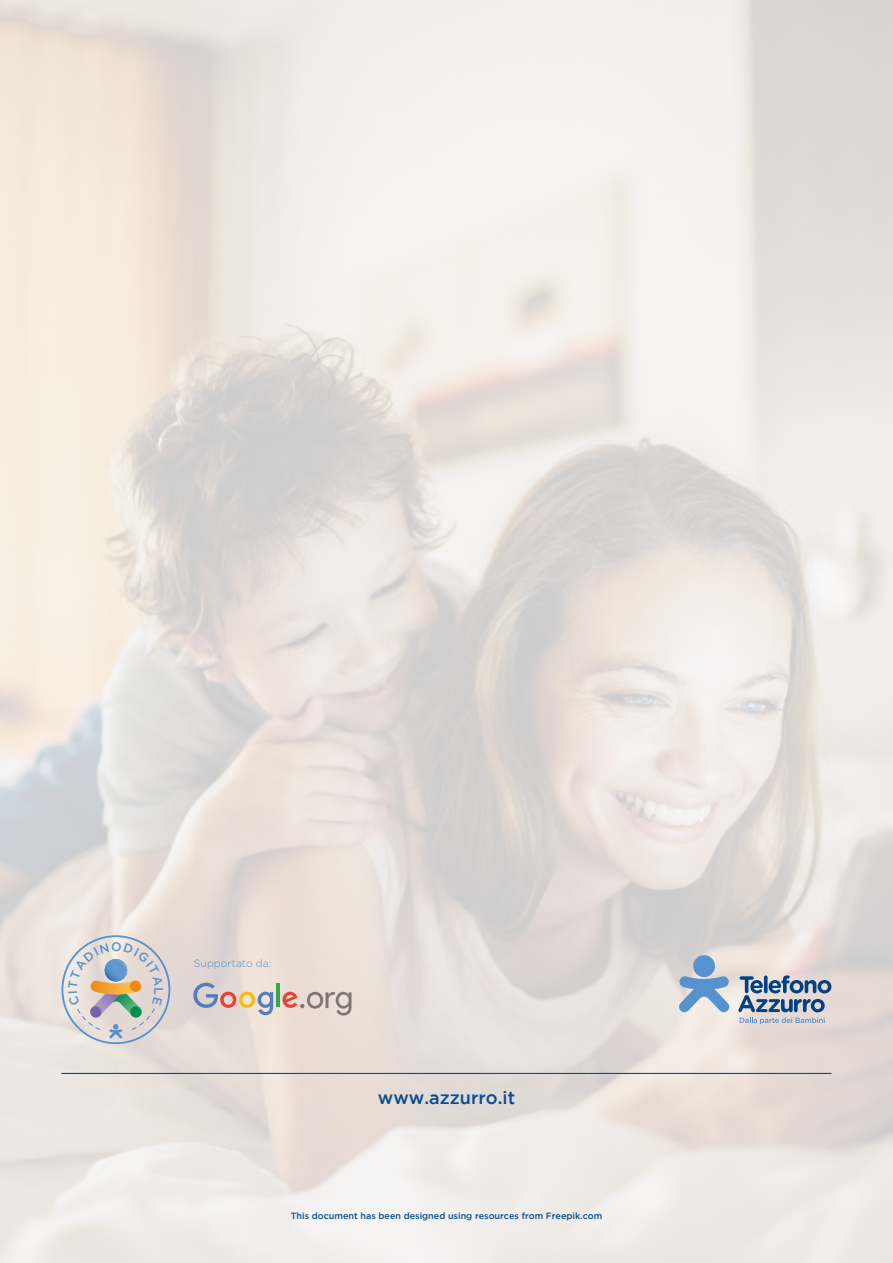
<style>
.page{position:relative;width:893px;height:1263px;background:#fff}
.page>*{position:absolute;margin:0;border:0;box-sizing:border-box;transform-origin:0 0}
.t1{font:500 18px "Gotham";color:#0a4e8e}
.t2{font:300 10.5px "Gotham";color:#5091cd}
.t3{font:500 9px "Gotham";color:#0a4e8e}
</style>
<div class="page">
<img style="left:0;top:0;width:893px;height:1263px">
<svg style="left:738px;top:975px;width:93px;height:49px;background:#9aa9bd"></svg>
<div style="left:693px;top:955px;width:22px;height:22px;background:#5692ce;border-radius:50%"></div>
<svg style="left:679px;top:976px;width:50px;height:36px;background:#8fb1d4"></svg>
<svg style="left:193px;top:983px;width:80px;height:32px;background:#ccc0be"></svg>
<hr style="left:276px;top:983px;width:4px;height:24px;background:#34a751">
<svg style="left:282px;top:992px;width:69px;height:23px;background:#d0b8b0"></svg>
<div style="left:61px;top:935px;width:109px;height:109px;border:2px solid #5692ce;border-radius:50%"></div>
<hr style="left:62px;top:1073px;width:769px;height:1px;background:#0a4e8e">
<svg style="left:68px;top:942px;width:95px;height:96px;background:#d1cdc7"></svg>
<p class="t2" style="left:194px;top:957px;width:79px">Supportato da:</p>
<h1 class="t1" style="left:378px;top:1087px;width:139px">www.azzurro.it</h1>
<p class="t3" style="left:291px;top:1211px;width:313px">This document has been designed using resources from Freepik.com</p>
</div>
